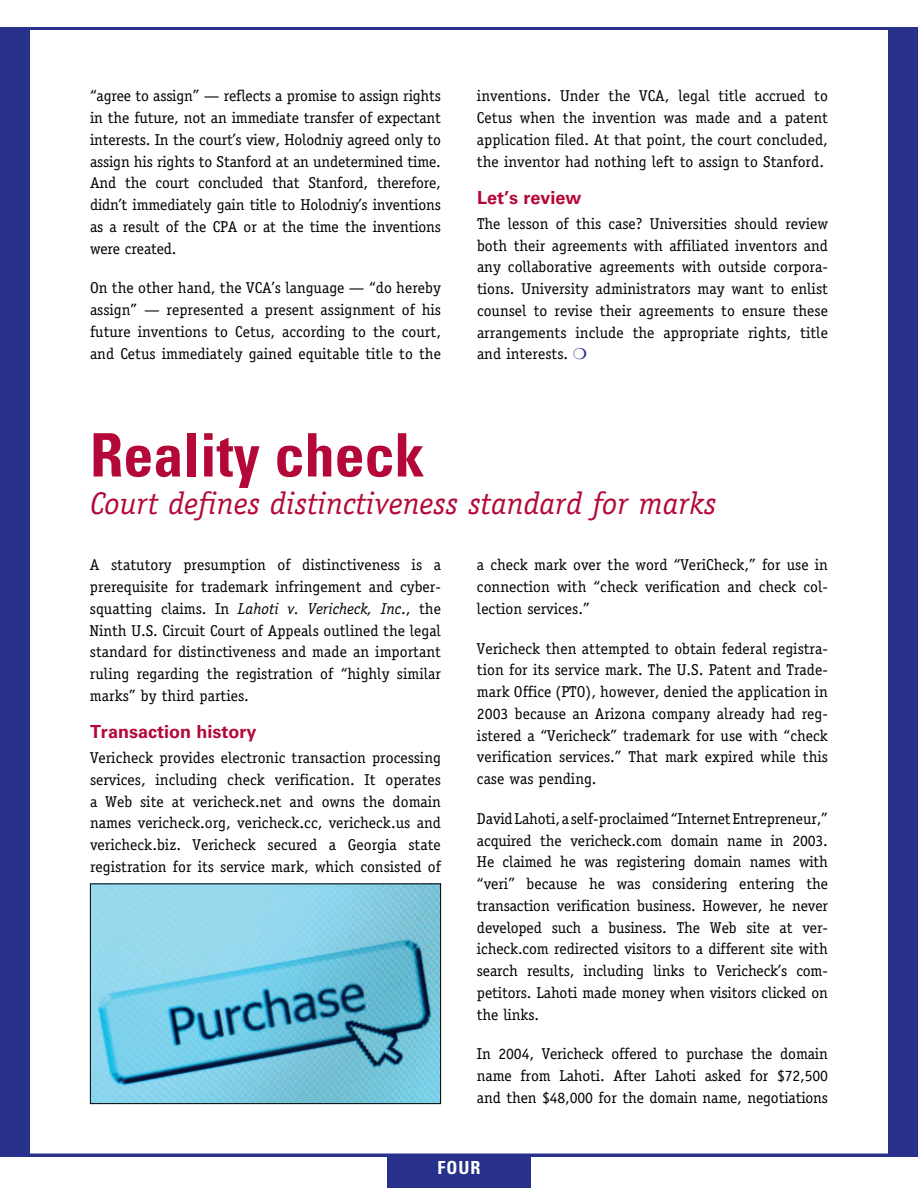
<style>
.page{position:relative;width:918px;height:1188px;background:#fff}
.page>*{position:absolute;margin:0;border:0;box-sizing:border-box;transform-origin:0 0}
.t1{font:700 condensed 60px "Univers LT Std";color:#b30838}
.t2{font:italic 31.5px "Officina Serif Std";color:#b30838}
.t3{font:700 18px "Univers LT Std";color:#b30838}
.t4{font:700 condensed 18px "Univers LT Std";color:#fff}
.t5{font:15.75px/21.8px "Officina Serif Std";color:#000;text-align:justify}
.s1{font-style:italic}
</style>
<div class="page">
<div style="left:0;top:27px;width:918px;height:1129px;background:#27318b"></div>
<div style="left:27px;top:27px;width:864px;height:1129px;background:#fff;border:3px solid #27318b"></div>
<div style="left:387px;top:1156px;width:144px;height:32px;background:#27318b"></div>
<img style="left:92px;top:886px;width:347px;height:216px">
<div style="left:90px;top:884px;width:351px;height:220px;border:1px solid #000"></div>
<p class="t5" style="left:90px;top:85px;width:353px">“agree to assign” — reflects a promise to assign rights in the future, not an immediate transfer of expectant interests. In the court’s view, Holodniy agreed only to assign his rights to Stanford at an undetermined time.<br>And the court concluded that Stanford, therefore, didn’t immediately gain title to Holodniy’s inventions as a result of the CPA or at the time the inventions were created.</p>
<p class="t5" style="left:90px;top:277px;width:353px">On the other hand, the VCA’s language — “do hereby assign” — represented a present assignment of his future inventions to Cetus, according to the court, and Cetus immediately gained equitable title to the</p>
<p class="t5" style="left:477px;top:85px;width:353px">inventions. Under the VCA, legal title accrued to Cetus when the invention was made and a patent application filed. At that point, the court concluded, the inventor had nothing left to assign to Stanford.</p>
<p class="t3" style="left:477px;top:187px;width:106px">Let’s review</p>
<p class="t5" style="left:477px;top:213px;width:353px">The lesson of this case? Universities should review both their agreements with affiliated inventors and any collaborative agreements with outside corpora&shy;tions. University administrators may want to enlist counsel to revise their agreements to ensure these arrangements include the appropriate rights, title and interests.</p>
<h1 class="t1" style="left:90px;top:418px;width:336px">Reality check</h1>
<h2 class="t2" style="left:90px;top:486px;width:628px">Court defines distinctiveness standard for marks</h2>
<p class="t5" style="left:90px;top:554px;width:353px">A statutory presumption of distinctiveness is a prerequisite for trademark infringement and cyber&shy;squatting claims. In <span class="s1">Lahoti v. Vericheck, Inc</span>., the Ninth U.S. Circuit Court of Appeals outlined the legal standard for distinctiveness and made an important ruling regarding the registration of “highly similar marks” by third parties.</p>
<p class="t3" style="left:90px;top:721px;width:168px">Transaction history</p>
<p class="t5" style="left:90px;top:747px;width:353px">Vericheck provides electronic transaction processing services, including check verification. It operates a Web site at vericheck.net and owns the domain names vericheck.org, vericheck.cc, vericheck.us and vericheck.biz. Vericheck secured a Georgia state registration for its service mark, which consisted of</p>
<p class="t5" style="left:477px;top:554px;width:353px">a check mark over the word “VeriCheck,” for use in connection with “check verification and check col&shy;lection services.”</p>
<p class="t5" style="left:477px;top:637px;width:353px">Vericheck then attempted to obtain federal registra&shy;tion for its service mark. The U.S. Patent and Trade&shy;mark Office (PTO), however, denied the application in 2003 because an Arizona company already had reg&shy;istered a “Vericheck” trademark for use with “check verification services.” That mark expired while this case was pending.</p>
<p class="t5" style="left:477px;top:808px;width:353px">David Lahoti, a self-proclaimed “Internet Entrepreneur,” acquired the vericheck.com domain name in 2003.<br>He claimed he was registering domain names with “veri” because he was considering entering the transaction verification business. However, he never developed such a business. The Web site at ver&shy;icheck.com redirected visitors to a different site with search results, including links to Vericheck’s com&shy;petitors. Lahoti made money when visitors clicked on the links.</p>
<p class="t5" style="left:477px;top:1043px;width:353px">In 2004, Vericheck offered to purchase the domain name from Lahoti. After Lahoti asked for $72,500 and then $48,000 for the domain name, negotiations</p>
<p class="t4" style="left:438px;top:1157px;width:44px">FOUR</p>
</div>
